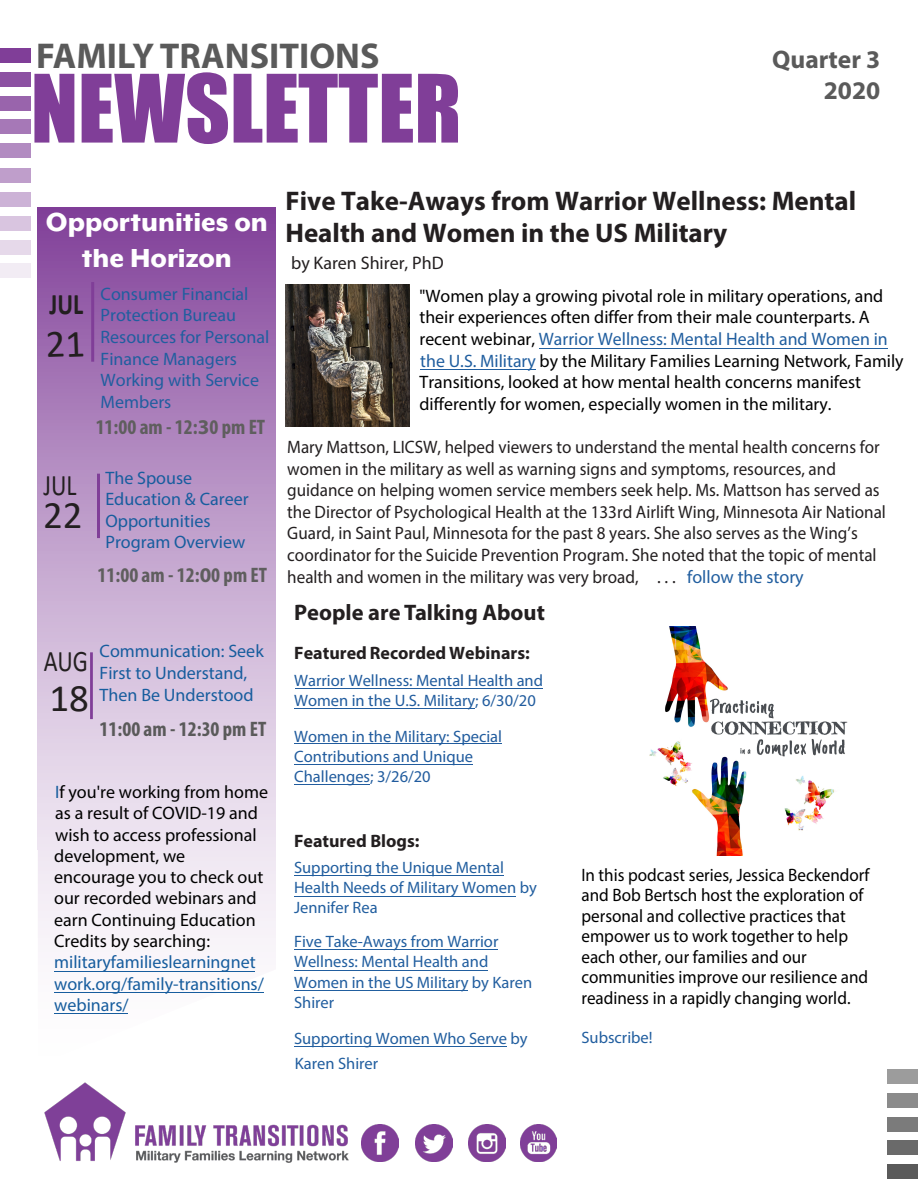
<style>
.page{position:relative;width:918px;height:1188px;background:#fff}
.page>*{position:absolute;margin:0;border:0;box-sizing:border-box;transform-origin:0 0}
.t1{font:87px "Impact";color:#803e98}
.t2{font:39px "Calibri";color:#231f20}
.t3{font:700 36px "Myriad Pro";color:#5a5a5a}
.t4{font:800 30px/36px "Mr Eaves XL Mod OT";color:#fff;text-align:center}
.t5{font:30px "Calibri";letter-spacing:-.005em;color:#231f20;scale:.8 1}
.t6{font:700 30px "Calibri";color:#231f20;scale:.8 1}
.t7{font:700 27px/32.4px "Myriad Pro";color:#231f20}
.t8{font:700 25.5px/30.6px "Myriad Pro";color:#5a5a5a;text-align:right}
.t9{font:700 22.5px "Myriad Pro";color:#231f20}
.t10{font:700 condensed 21px "Myriad Pro";color:#5f5e5e}
.t11{font:700 condensed 21px "Myriad Pro";color:#5a5a5a}
.t12{font:18.15px "Myriad Pro";color:#231f20}
.t13{font:18px/21.3px "Myriad Pro";color:#000}
.t14{font:18px/21.8px "Myriad Pro";color:#231f20;scale:.95 1}
.t15{font:18px/20.5px "Myriad Pro";color:#000;scale:.95 1}
.t16{font:18px/21.6px "Myriad Pro";color:#175d9e}
.t17{font:18px/21.6px "Myriad Pro";color:#205e9f}
.t18{font:700 18px "Myriad Pro";color:#231f20}
.t19{font:16.5px/20.5px "Myriad Pro";color:#215e9f}
.t20{font:16.5px/20.1px "Myriad Pro";color:#215c9e}
.s1{font-stretch:normal}
.s2{color:#175d9e}
.s3{color:#205e9f}
.s4{font-size:18.15px;color:#215e9f}
</style>
<div class="page">
<svg style="left:38px;top:207px;width:238px;height:478px;background:#af86be"></svg>
<svg style="left:38px;top:685px;width:238px;height:329px"></svg>
<hr style="left:91px;top:282px;width:3px;height:80px;background:#803e98">
<img style="left:44px;top:1082px;width:305px;height:81px">
<div style="left:887px;top:1164px;width:31px;height:15px;background:#5a5a5a"></div>
<div style="left:887px;top:1141px;width:31px;height:14px;background:#6a6a6a"></div>
<div style="left:887px;top:1117px;width:31px;height:14px;background:#7b7b7b"></div>
<div style="left:887px;top:1093px;width:31px;height:15px;background:#8b8b8b"></div>
<div style="left:887px;top:1069px;width:31px;height:14px;background:#9c9c9c"></div>
<div style="left:0;top:143px;width:31px;height:15px;background:#b28bc1"></div>
<div style="left:0;top:120px;width:31px;height:14px;background:#a678b7"></div>
<div style="left:0;top:96px;width:31px;height:14px;background:#9964ac"></div>
<div style="left:0;top:72px;width:31px;height:15px;background:#8c51a2"></div>
<div style="left:0;top:48px;width:31px;height:14px;background:#803e98"></div>
<div style="left:0;top:264px;width:31px;height:14px;background:#f2ecf4"></div>
<div style="left:0;top:240px;width:31px;height:14px;background:#e6d9ea"></div>
<div style="left:0;top:216px;width:31px;height:15px;background:#d9c5e0"></div>
<div style="left:0;top:193px;width:31px;height:14px;background:#ccb2d6"></div>
<div style="left:0;top:168px;width:31px;height:15px;background:#bf9ecb"></div>
<img style="left:362px;top:1125px;width:37px;height:36px">
<img style="left:415px;top:1125px;width:37px;height:36px">
<img style="left:469px;top:1125px;width:36px;height:36px">
<img style="left:520px;top:1125px;width:37px;height:36px">
<hr style="left:97px;top:474px;width:3px;height:64px;background:#803e98">
<hr style="left:90px;top:652px;width:3px;height:67px;background:#803e98">
<hr style="left:55px;top:1013px;width:73px;height:1px;background:#175d9e">
<hr style="left:55px;top:992px;width:209px;height:1px;background:#175d9e">
<hr style="left:55px;top:971px;width:200px;height:1px;background:#175d9e">
<hr style="left:295px;top:688px;width:248px;height:1px;background:#215c9e">
<hr style="left:294px;top:708px;width:181px;height:1px;background:#215c9e">
<hr style="left:295px;top:744px;width:207px;height:1px;background:#215c9e">
<hr style="left:295px;top:764px;width:178px;height:1px;background:#215c9e">
<hr style="left:295px;top:784px;width:75px;height:1px;background:#215c9e">
<hr style="left:294px;top:875px;width:82px;height:1px;background:#215e9f">
<hr style="left:376px;top:876px;width:128px;height:1px;background:#215e9f">
<hr style="left:294px;top:896px;width:222px;height:1px;background:#215e9f">
<hr style="left:295px;top:950px;width:203px;height:1px;background:#215e9f">
<hr style="left:295px;top:970px;width:193px;height:1px;background:#215e9f">
<hr style="left:295px;top:991px;width:173px;height:1px;background:#215e9f">
<hr style="left:294px;top:1046px;width:213px;height:1px;background:#215e9f">
<img style="left:285px;top:284px;width:124px;height:142px">
<hr style="left:539px;top:348px;width:349px;height:1px;background:#205e9f">
<hr style="left:420px;top:369px;width:116px;height:1px;background:#205e9f">
<img style="left:649px;top:627px;width:199px;height:229px">
<svg style="left:47px;top:331px;width:37px;height:26px"></svg>
<p class="t3" style="left:36px;top:33px;width:345px">FAMILY TRANSITIONS</p>
<p class="t1" style="left:31px;top:41px;width:432px">NEWSLETTER</p>
<p class="t8" style="left:772px;top:43px;width:110px">Quarter 3<br>2020</p>
<p class="t4" style="left:46px;top:204px;width:224px">Opportunities on the Horizon</p>
<p class="t17" style="left:101px;top:283px;width:170px">Consumer Financial<br>Protection Bureau<br>Resources for Personal<br>Finance Managers<br>Working with Service<br>Members</p>
<h3 class="t6" style="left:50px;top:282px;width:44px">JUL</h3>
<p class="t5" style="left:43px;top:464px;width:43px">JUL</p>
<p class="t2" style="left:43px;top:488px;width:41px">22</p>
<p class="t10" style="left:96px;top:414px;width:171px">11:00 am - 12:<span class="s1">3</span>0 pm ET</p>
<p class="t16" style="left:105px;top:466px;width:145px">The Spouse<br>Education &amp; Career<br>Opportunities<br>Program Overview</p>
<p class="t10" style="left:98px;top:562px;width:171px">11:00 am - 12:<span class="s1">0</span>0 pm ET</p>
<p class="t5" style="left:44px;top:640px;width:57px">AUG</p>
<h2 class="t2" style="left:49px;top:671px;width:41px">18</h2>
<p class="t16" style="left:100px;top:640px;width:166px;line-height:22px">Communication: Seek<br>First to Understand,<br>Then Be Understood</p>
<p class="t11" style="left:100px;top:716px;width:168px">11:00 am - 12:30 pm ET</p>
<p class="t13" style="left:54px;top:781px;width:216px"><span class="s2">I</span>f you're working from home as a result of COVID-19 and wish to access professional development, we encourage you to check out our recorded webinars and earn Continuing Education<br>Credits by searching:</p>
<p class="t16" style="left:54px;top:951px;width:211px">militaryfamilieslearningnet work.org/family-transitions/ webinars/</p>
<p class="t7" style="left:285px;top:184px;width:572px">Five Take-Aways from Warrior Wellness: Mental<br>Health and Women in the US Military</p>
<p class="t12" style="left:291px;top:252px;width:154px">by Karen Shirer, PhD</p>
<p class="t13" style="left:420px;top:285px;width:486px">"Women play a growing pivotal role in military operations, and their experiences often differ from their male counterparts. A recent webinar, <span class="s3">Warrior Wellness: Mental Health and Women in the U.S. Military</span> by the Military Families Learning Network, Family Transitions, looked at how mental health concerns manifest differently for women, especially women in the military.</p>
<p class="t14" style="left:287px;top:436px;width:632px">Mary Mattson, LICSW, helped viewers to understand the mental health concerns for women in the military as well as warning signs and symptoms, resources, and guidance on helping women service members seek help. Ms. Mattson has served as the Director of Psychological Health at the 133rd Airlift Wing, Minnesota Air National Guard, in Saint Paul, Minnesota for the past 8 years. She also serves as the Wing’s coordinator for the Suicide Prevention Program. She noted that the topic of mental health and women in the military was very broad, . . . <span class="s4">follow the story</span></p>
<p class="t9" style="left:294px;top:598px;width:252px">People are Talking About</p>
<p class="t18" style="left:294px;top:641px;width:237px">Featured Recorded Webinars:</p>
<p class="t20" style="left:294px;top:670px;width:251px">Warrior Wellness: Mental Health and<br>Women in the U.S. Military; 6/30/20</p>
<p class="t20" style="left:294px;top:726px;width:209px">Women in the Military: Special<br>Contributions and Unique<br>Challenges; 3/26/20</p>
<p class="t18" style="left:294px;top:829px;width:127px">Featured Blogs:</p>
<p class="t19" style="left:294px;top:857px;width:244px">Supporting the Unique Mental<br>Health Needs of Military Women by<br>Jennifer Rea</p>
<p class="t19" style="left:294px;top:931px;width:240px">Five Take-Aways from Warrior<br>Wellness: Mental Health and<br>Women in the US Military by Karen<br>Shirer</p>
<p class="t19" style="left:294px;top:1026px;width:235px;line-height:24.6px">Supporting Women Who Serve by<br>Karen Shirer</p>
<p class="t15" style="left:581px;top:864px;width:305px">In this podcast series, Jessica Beckendorf and Bob Bertsch host the exploration of personal and collective practices that empower us to work together to help each other, our families and our communities improve our resilience and readiness in a rapidly changing world.</p>
<p class="t19" style="left:581px;top:1027px;width:73px">Subscribe!</p>
</div>
